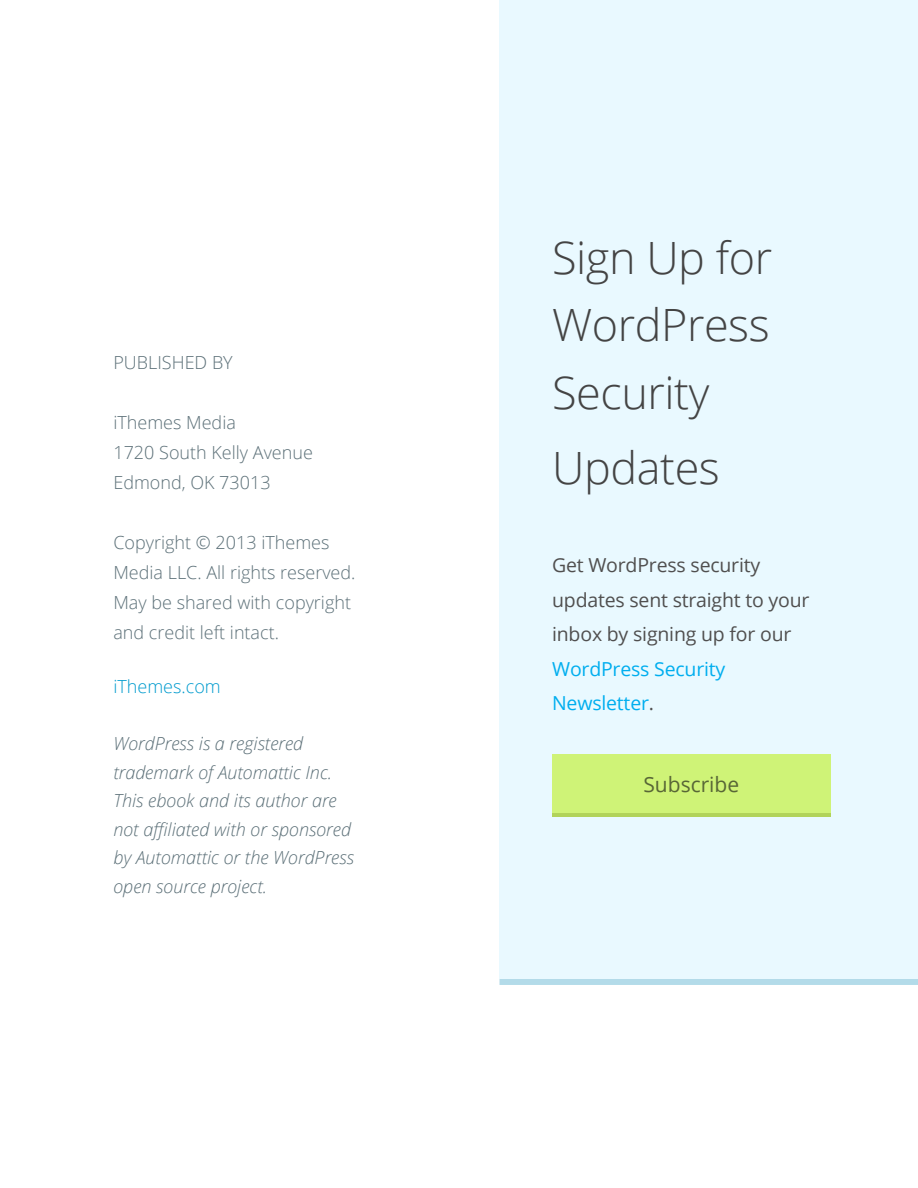
<style>
.page{position:relative;width:918px;height:1188px;background:#fff}
.page>*{position:absolute;margin:0;border:0;box-sizing:border-box;transform-origin:0 0}
.t1{font:300 44.55px/67.5px "Open Sans";letter-spacing:-.01em;color:#444;text-align:justify}
.t2{font:21px "Open Sans";color:#586636}
.t3{font:19.35px/34.5px "Open Sans";letter-spacing:-.01em;color:#504f4f}
.t4{font:19.35px/34.5px "Open Sans";letter-spacing:-.01em;color:#00aeef}
.t5{font:300 18px/30px "Open Sans";color:#5c7078}
.t6{font:italic 300 18px/28.5px "Open Sans";color:#5c7078}
.t7{font:300 18px "Open Sans";color:#009bce}
.s1{color:#504f4f}
</style>
<div class="page">
<div style="left:500px;top:0;width:418px;height:978px;background:#e9f9ff"></div>
<div style="left:552px;top:758px;width:279px;height:59px;background:#b1d35a"></div>
<div style="left:552px;top:754px;width:279px;height:59px;background:#cff377"></div>
<p class="t5" style="left:113px;top:347px;width:121px">PUBLISHED BY</p>
<p class="t5" style="left:113px;top:407px;width:201px">iThemes Media<br>1720 South Kelly Avenue<br>Edmond, OK 73013</p>
<p class="t5" style="left:113px;top:527px;width:244px">Copyright © 2013 iThemes<br>Media LLC. All rights reserved.<br>May be shared with copyright and credit left intact.</p>
<p class="t7" style="left:113px;top:674px;width:109px">iThemes.com</p>
<p class="t6" style="left:113px;top:729px;width:242px">WordPress is a registered trademark of Automattic Inc.<br>This ebook and its author are not affiliated with or sponsored by Automattic or the WordPress open source project.</p>
<h1 class="t1" style="left:552px;top:223px;width:222px">Sign Up for WordPress Security</h1>
<h1 class="t1" style="left:552px;top:433px;width:169px">Updates</h1>
<p class="t3" style="left:552px;top:547px;width:259px">Get WordPress security updates sent straight to your inbox by signing up for our</p>
<p class="t4" style="left:552px;top:651px;width:175px">WordPress Security<br>Newsletter<span class="s1">.</span></p>
<p class="t2" style="left:643px;top:770px;width:97px">Subscribe</p>
</div>
